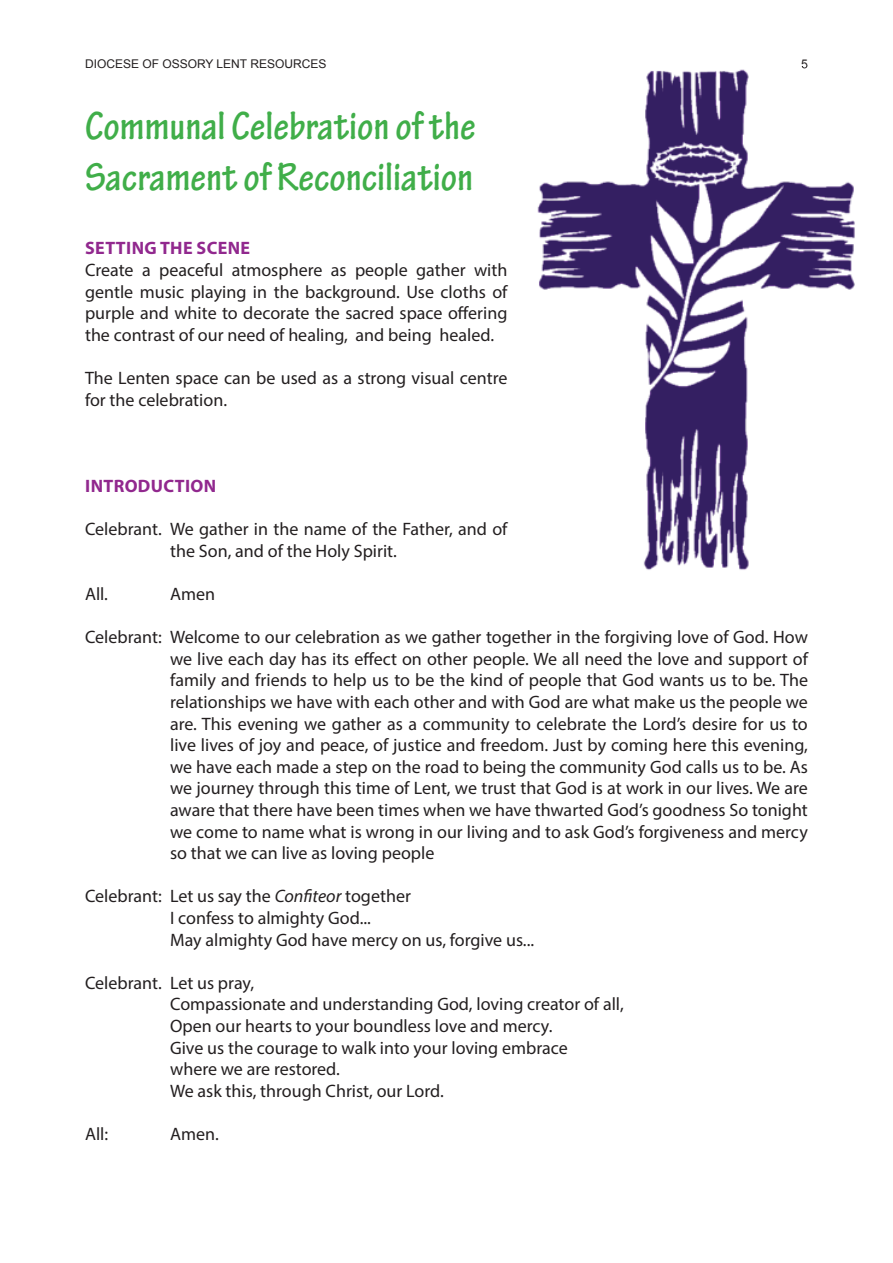
<style>
.page{position:relative;width:893px;height:1263px;background:#fff}
.page>*{position:absolute;margin:0;border:0;box-sizing:border-box;transform-origin:0 0}
.t1{font:700 condensed 42px/50.4px "Tekton Pro";color:#40ae49}
.t2{font:18px/21.6px "Myriad Pro";color:#231f20}
.t3{font:700 18px "Myriad Pro";letter-spacing:.02em;color:#91288e}
.t4{font:12px "Arial";color:#231f20}
.s1{font-style:italic}
</style>
<div class="page">
<img style="left:537px;top:66px;width:318px;height:504px">
<p class="t4" style="left:85px;top:56px;width:243px">DIOCESE OF OSSORY LENT RESOURCES</p>
<p class="t4" style="left:801px;top:56px;width:8px">5</p>
<h1 class="t1" style="left:85px;top:102px;width:392px">Communal Celebration of the sacrament of reconciliation</h1>
<p class="t3" style="left:85px;top:237px;width:166px">SETTING THE SCENE</p>
<p class="t2" style="left:85px;top:259px;width:424px;text-align:justify">Create a peaceful atmosphere as people gather with gentle music playing in the background. Use cloths of purple and white to decorate the sacred space offering the contrast of our need of healing, and being healed.</p>
<p class="t2" style="left:85px;top:367px;width:424px">The Lenten space can be used as a strong visual centre for the celebration.</p>
<p class="t3" style="left:85px;top:474px;width:132px">INTRODuCTION</p>
<p class="t2" style="left:170px;top:518px;width:339px;text-indent:-85px">Celebrant. We gather in the name of the Father, and of the Son, and of the Holy Spirit.</p>
<p class="t2" style="left:85px;top:583px;width:25px">All.</p>
<p class="t2" style="left:170px;top:583px;width:46px">Amen</p>
<p class="t2" style="left:170px;top:626px;width:639px;text-align:justify;text-indent:-85px">Celebrant: Welcome to our celebration as we gather together in the forgiving love of God. How we live each day has its effect on other people. We all need the love and support of family and friends to help us to be the kind of people that God wants us to be. The relationships we have with each other and with God are what make us the people we are. This evening we gather as a community to celebrate the Lord’s desire for us to live lives of joy and peace, of justice and freedom. Just by coming here this evening, we have each made a step on the road to being the community God calls us to be. As we journey through this time of Lent, we trust that God is at work in our lives. We are aware that there have been times when we have thwarted God’s goodness So tonight we come to name what is wrong in our living and to ask God’s forgiveness and mercy so that we can live as loving people</p>
<p class="t2" style="left:170px;top:885px;width:365px;text-indent:-85px">Celebrant: Let us say the <span class="s1">Confiteor</span> together<br>I confess to almighty God...<br>May almighty God have mercy on us, forgive us...</p>
<p class="t2" style="left:170px;top:972px;width:455px;text-indent:-85px">Celebrant. Let us pray,<br>Compassionate and understanding God, loving creator of all, Open our hearts to your boundless love and mercy.<br>Give us the courage to walk into your loving embrace<br>where we are restored.<br>We ask this, through Christ, our Lord.</p>
<p class="t2" style="left:85px;top:1123px;width:25px">All:</p>
<p class="t2" style="left:170px;top:1123px;width:50px">Amen.</p>
</div>
